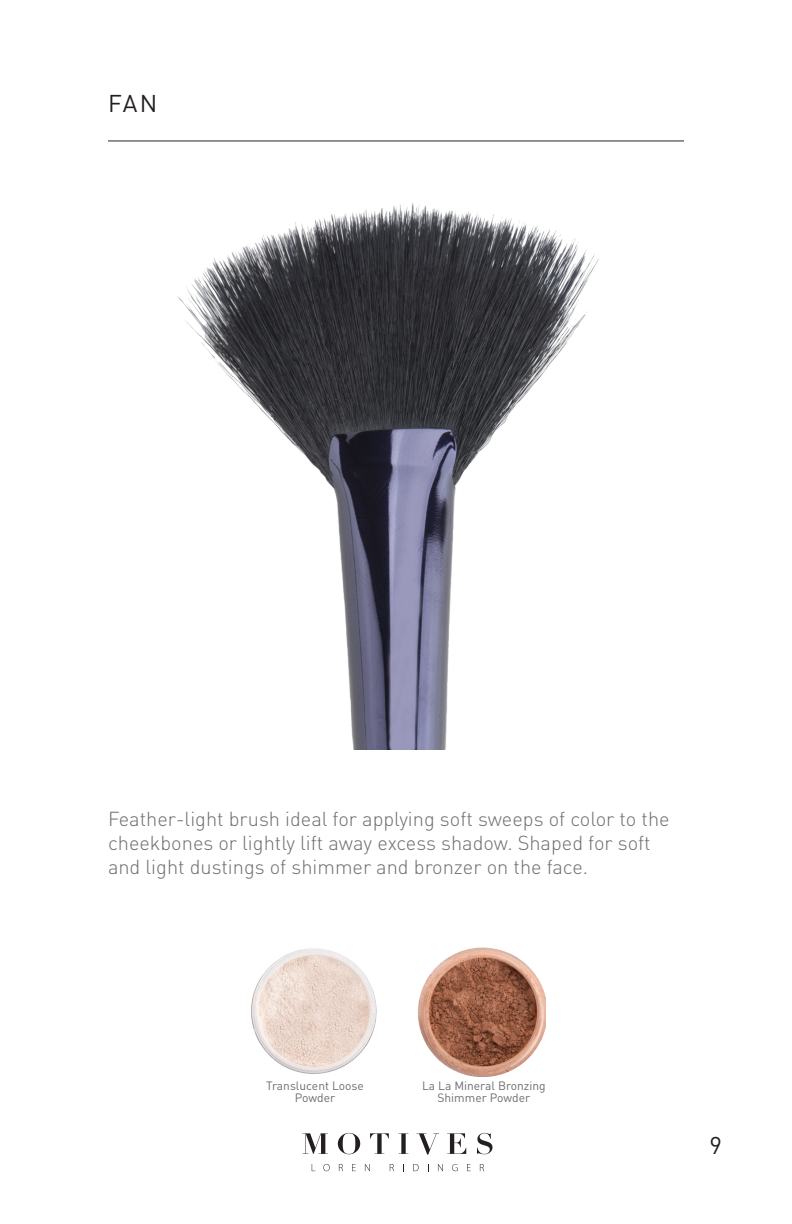
<style>
.page{position:relative;width:792px;height:1224px;background:#fff}
.page>*{position:absolute;margin:0;border:0;box-sizing:border-box;transform-origin:0 0}
.Paragraph_Style_1{font:24px "DIN";color:#231f20}
.Paragraph_Style_1-2{font:300 20px/24px "DIN";color:#6c6d70}
.Paragraph_Style_1-3{font:12px/12px "DIN";color:#6c6d70;text-align:center}
</style>
<div class="page">
<hr style="left:108px;top:140px;width:576px;height:1px;background:#282526">
<img style="left:177px;top:203px;width:422px;height:546px">
<img style="left:417px;top:947px;width:129px;height:130px">
<img style="left:251px;top:948px;width:126px;height:126px">
<svg style="left:302px;top:1133px;width:26px;height:21px"></svg>
<svg style="left:338px;top:1133px;width:22px;height:21px"></svg>
<svg style="left:370px;top:1133px;width:19px;height:21px"></svg>
<svg style="left:399px;top:1133px;width:9px;height:21px"></svg>
<svg style="left:417px;top:1133px;width:22px;height:22px"></svg>
<svg style="left:447px;top:1133px;width:19px;height:21px"></svg>
<svg style="left:477px;top:1133px;width:15px;height:21px"></svg>
<svg style="left:323px;top:1164px;width:7px;height:7px"></svg>
<svg style="left:339px;top:1164px;width:4px;height:7px"></svg>
<svg style="left:352px;top:1164px;width:4px;height:7px"></svg>
<svg style="left:365px;top:1164px;width:5px;height:7px"></svg>
<svg style="left:390px;top:1164px;width:4px;height:7px"></svg>
<svg style="left:413px;top:1164px;width:6px;height:7px"></svg>
<svg style="left:438px;top:1164px;width:5px;height:7px"></svg>
<svg style="left:452px;top:1164px;width:6px;height:7px"></svg>
<svg style="left:467px;top:1164px;width:4px;height:7px"></svg>
<svg style="left:480px;top:1164px;width:4px;height:7px"></svg>
<p class="Paragraph_Style_1" style="left:108px;top:88px;width:51px">FAN</p>
<p class="Paragraph_Style_1-2" style="left:108px;top:806px;width:563px">Feather-light brush ideal for applying soft sweeps of color to the cheekbones or lightly lift away excess shadow. Shaped for soft and light dustings of shimmer and bronzer on the face.</p>
<p class="Paragraph_Style_1-3" style="left:266px;top:1080px;width:99px">Translucent Loose<br>Powder</p>
<p class="Paragraph_Style_1-3" style="left:422px;top:1080px;width:125px">La La Mineral Bronzing<br>Shimmer Powder</p>
<p class="Paragraph_Style_1" style="left:710px;top:1131px;width:14px">9</p>
</div>
